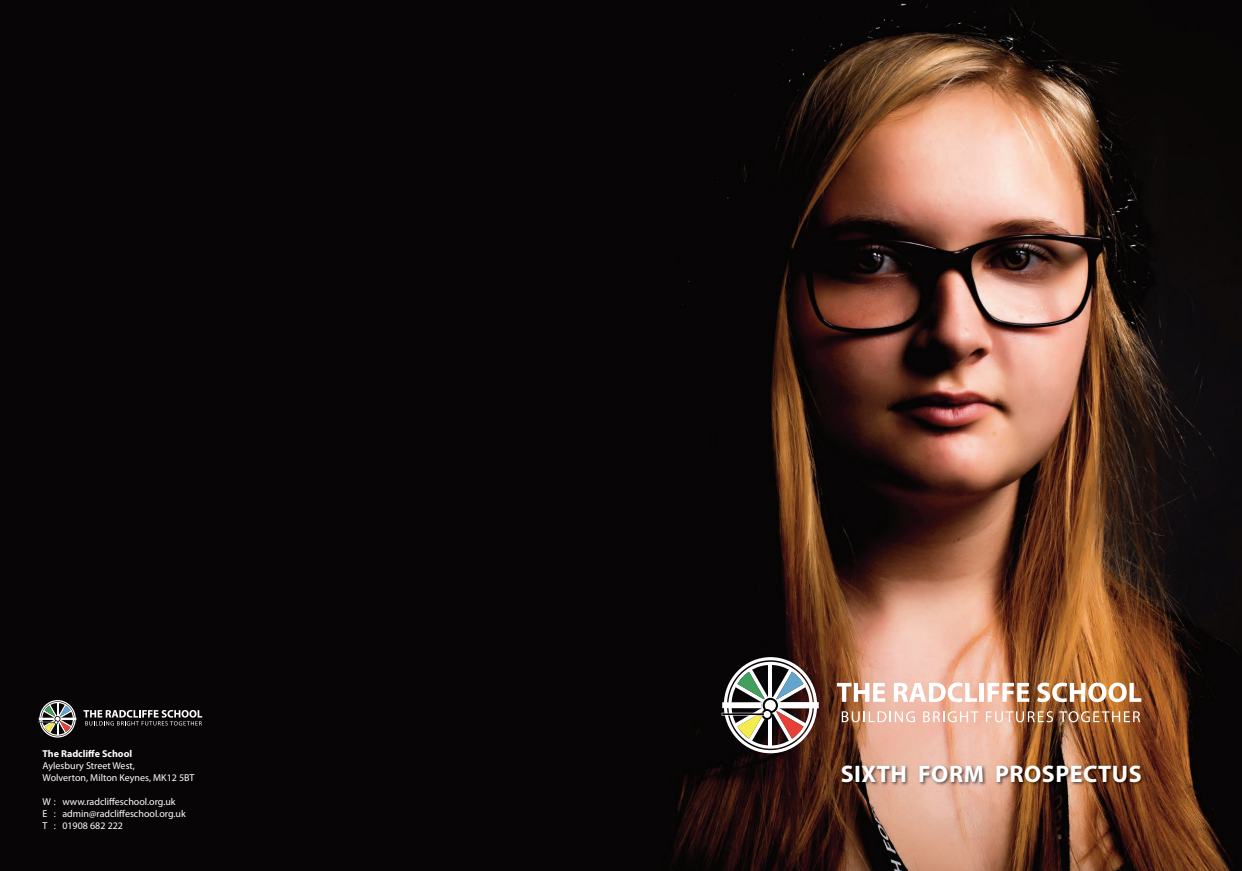
<style>
.page{position:relative;width:1242px;height:871px;background:#fff}
.page>*{position:absolute;margin:0;border:0;box-sizing:border-box;transform-origin:0 0}
.t1{font:700 24px "Myriad Pro";letter-spacing:.02em;color:#fff}
.t2{font:10px/12px "Myriad Pro";color:#fff}
.t3{font:700 10px "Myriad Pro";color:#fff}
</style>
<div class="page">
<img style="left:0;top:0;width:1242px;height:870px">
<svg style="left:39px;top:699px;width:37px;height:38px"></svg>
<svg style="left:83px;top:709px;width:119px;height:16px;background:#4d4b4b"></svg>
<svg style="left:721px;top:657px;width:97px;height:96px"></svg>
<svg style="left:837px;top:682px;width:48px;height:19px"></svg>
<svg style="left:894px;top:682px;width:83px;height:20px"></svg>
<div style="left:979px;top:682px;width:5px;height:19px;background:#fff"></div>
<svg style="left:987px;top:682px;width:42px;height:19px"></svg>
<svg style="left:1037px;top:682px;width:104px;height:20px"></svg>
<svg style="left:841px;top:711px;width:74px;height:11px"></svg>
<svg style="left:923px;top:711px;width:55px;height:11px"></svg>
<svg style="left:986px;top:711px;width:67px;height:11px"></svg>
<svg style="left:1059px;top:711px;width:81px;height:11px"></svg>
<img style="left:835px;top:756px;width:376px;height:65px">
<p class="t3" style="left:43px;top:749px;width:91px">The Radcliffe School</p>
<p class="t2" style="left:43px;top:759px;width:153px">Aylesbury Street West,<br>Wolverton, Milton Keynes, MK12 5BT</p>
<p class="t2" style="left:43px;top:795px;width:145px">W : www.radcliffeschool.org.uk<br>E : admin@radcliffeschool.org.uk<br>T : 01908 682 222</p>
<h1 class="t1" style="left:840px;top:764px;width:302px">SIXTH FORM PROSPECTUS</h1>
</div>
